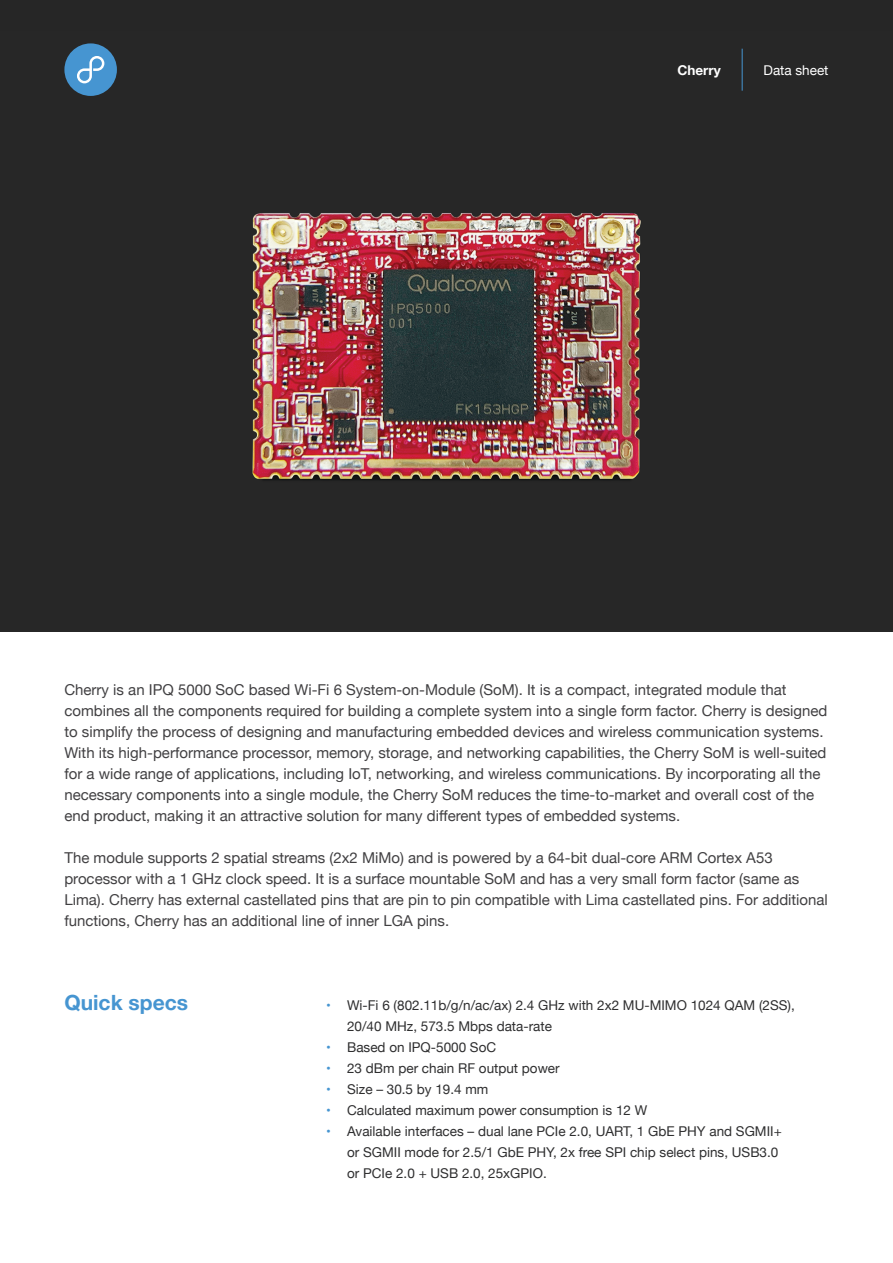
<style>
.page{position:relative;width:893px;height:1263px;background:#fff}
.page>*{position:absolute;margin:0;border:0;box-sizing:border-box;transform-origin:0 0}
.t1{font:700 21px "Helvetica Neue";color:#4695d1}
.t2{font:15px/21px "Helvetica Neue";color:#414042}
.t3{font:13.5px/21px "Helvetica Neue";color:#2e2e2f}
.t4{font:13.5px "Helvetica Neue";color:#fff}
.t5{font:700 13.5px "Helvetica Neue";color:#fff}
.s1{color:#4695d1}
</style>
<div class="page">
<div style="left:0;top:0;width:893px;height:631px;background:#262626"></div>
<img style="left:65px;top:44px;width:678px;height:436px">
<div style="left:64px;top:43px;width:53px;height:53px;background:#4695d1;border-radius:50%"></div>
<svg style="left:77px;top:56px;width:27px;height:27px"></svg>
<hr style="left:742px;top:49px;width:1px;height:42px;background:#4695d1">
<p class="t5" style="left:677px;top:59px;width:45px">Cherry</p>
<p class="t4" style="left:763px;top:60px;width:67px">Data sheet</p>
<p class="t2" style="left:64px;top:679px;width:764px">Cherry is an IPQ 5000 SoC based Wi-Fi 6 System-on-Module (SoM). It is a compact, integrated module that combines all the components required for building a complete system into a single form factor. Cherry is designed to simplify the process of designing and manufacturing embedded devices and wireless communication systems.<br>With its high-performance processor, memory, storage, and networking capabilities, the Cherry SoM is well-suited for a wide range of applications, including IoT, networking, and wireless communications. By incorporating all the necessary components into a single module, the Cherry SoM reduces the time-to-market and overall cost of the end product, making it an attractive solution for many different types of embedded systems.</p>
<p class="t2" style="left:64px;top:847px;width:765px">The module supports 2 spatial streams (2x2 MiMo) and is powered by a 64-bit dual-core ARM Cortex A53 processor with a 1 GHz clock speed. It is a surface mountable SoM and has a very small form factor (same as Lima). Cherry has external castellated pins that are pin to pin compatible with Lima castellated pins. For additional functions, Cherry has an additional line of inner LGA pins.</p>
<h1 class="t1" style="left:64px;top:985px;width:125px">Quick specs</h1>
<p class="t3" style="left:347px;top:995px;width:449px;text-indent:-21px"><span class="s1">•</span> Wi-Fi 6 (802.11b/g/n/ac/ax) 2.4 GHz with 2x2 MU-MIMO 1024 QAM (2SS),<br>20/40 MHz, 573.5 Mbps data-rate</p>
<p class="t3" style="left:326px;top:1037px;width:172px"><span class="s1">•</span> Based on IPQ-5000 SoC</p>
<p class="t3" style="left:326px;top:1058px;width:235px"><span class="s1">•</span> 23 dBm per chain RF output power</p>
<p class="t3" style="left:326px;top:1079px;width:164px"><span class="s1">•</span> Size – 30.5 by 19.4 mm</p>
<p class="t3" style="left:326px;top:1100px;width:323px"><span class="s1">•</span> Calculated maximum power consumption is 12 W</p>
<p class="t3" style="left:347px;top:1121px;width:436px;text-indent:-21px"><span class="s1">•</span> Available interfaces – dual lane PCIe 2.0, UART, 1 GbE PHY and SGMII+ or SGMII mode for 2.5/1 GbE PHY, 2x free SPI chip select pins, USB3.0 or PCIe 2.0 + USB 2.0, 25xGPIO.</p>
</div>
